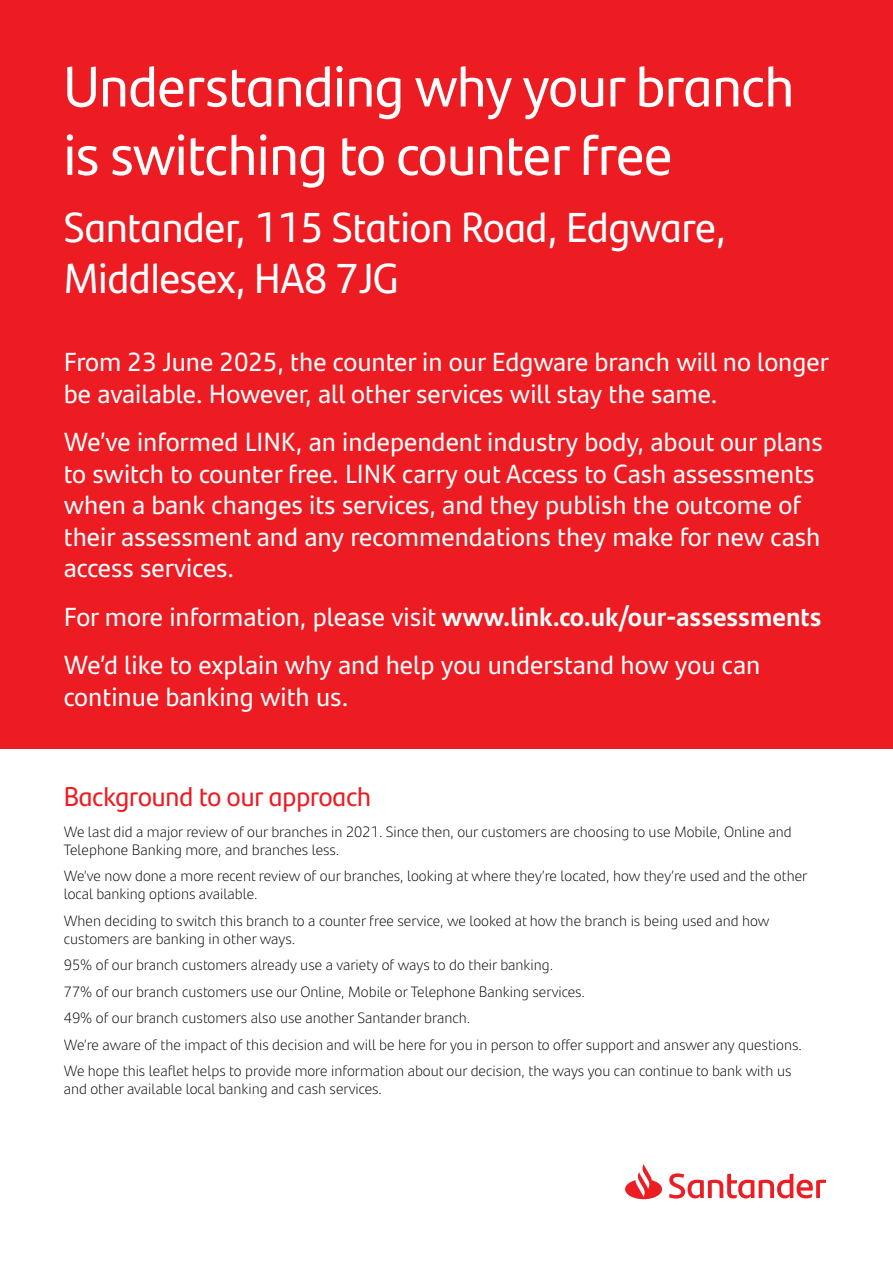
<style>
.page{position:relative;width:893px;height:1263px;background:#fff}
.page>*{position:absolute;margin:0;border:0;box-sizing:border-box;transform-origin:0 0}
.t1{font:57px/68.4px "Santander Headline";color:#fff}
.t2{font:42px/50.4px "Santander Headline";color:#fff}
._11pt_Body_Copy{font:27px "Santander Headline";color:#ed1c23}
._11pt_Body_Copy-2{font:26.25px/31.5px "Santander Text";color:#fff}
._11pt_Body_Copy-3{font:300 15px/18px "Santander Text";color:#000}
.s1{font-weight:700}
</style>
<div class="page">
<div style="left:0;top:0;width:893px;height:748px;background:#ed1c23"></div>
<svg style="left:625px;top:1164px;width:201px;height:35px"></svg>
<p class="t1" style="left:64px;top:49px;width:732px">Understanding why your branch is switching to counter free</p>
<p class="t2" style="left:64px;top:200px;width:664px">Santander, 115 Station Road, Edgware,<br>Middlesex, HA8 7JG</p>
<p class="_11pt_Body_Copy-2" style="left:64px;top:345px;width:767px">From 23 June 2025, the counter in our Edgware branch will no longer be available. However, all other services will stay the same.</p>
<p class="_11pt_Body_Copy-2" style="left:64px;top:425px;width:761px">We’ve informed LINK, an independent industry body, about our plans to switch to counter free. LINK carry out Access to Cash assessments when a bank changes its services, and they publish the outcome of their assessment and any recommendations they make for new cash access services.</p>
<p class="_11pt_Body_Copy-2" style="left:64px;top:599px;width:759px">For more information, please visit <span class="s1">www.link.co.uk/our-assessments</span></p>
<p class="_11pt_Body_Copy-2" style="left:64px;top:648px;width:698px">We’d like to explain why and help you understand how you can continue banking with us.</p>
<p class="_11pt_Body_Copy" style="left:64px;top:776px;width:309px">Background to our approach</p>
<p class="_11pt_Body_Copy-3" style="left:64px;top:822px;width:729px">We last did a major review of our branches in 2021. Since then, our customers are choosing to use Mobile, Online and<br>Telephone Banking more, and branches less.</p>
<p class="_11pt_Body_Copy-3" style="left:64px;top:866px;width:745px">We’ve now done a more recent review of our branches, looking at where they’re located, how they’re used and the other local banking options available.</p>
<p class="_11pt_Body_Copy-3" style="left:64px;top:911px;width:707px">When deciding to switch this branch to a counter free service, we looked at how the branch is being used and how customers are banking in other ways.</p>
<p class="_11pt_Body_Copy-3" style="left:64px;top:955px;width:491px">95% of our branch customers already use a variety of ways to do their banking.</p>
<p class="_11pt_Body_Copy-3" style="left:64px;top:982px;width:523px">77% of our branch customers use our Online, Mobile or Telephone Banking services.</p>
<p class="_11pt_Body_Copy-3" style="left:64px;top:1008px;width:408px">49% of our branch customers also use another Santander branch.</p>
<p class="_11pt_Body_Copy-3" style="left:64px;top:1035px;width:740px">We’re aware of the impact of this decision and will be here for you in person to offer support and answer any questions.</p>
<p class="_11pt_Body_Copy-3" style="left:64px;top:1061px;width:729px">We hope this leaflet helps to provide more information about our decision, the ways you can continue to bank with us and other available local banking and cash services.</p>
</div>
